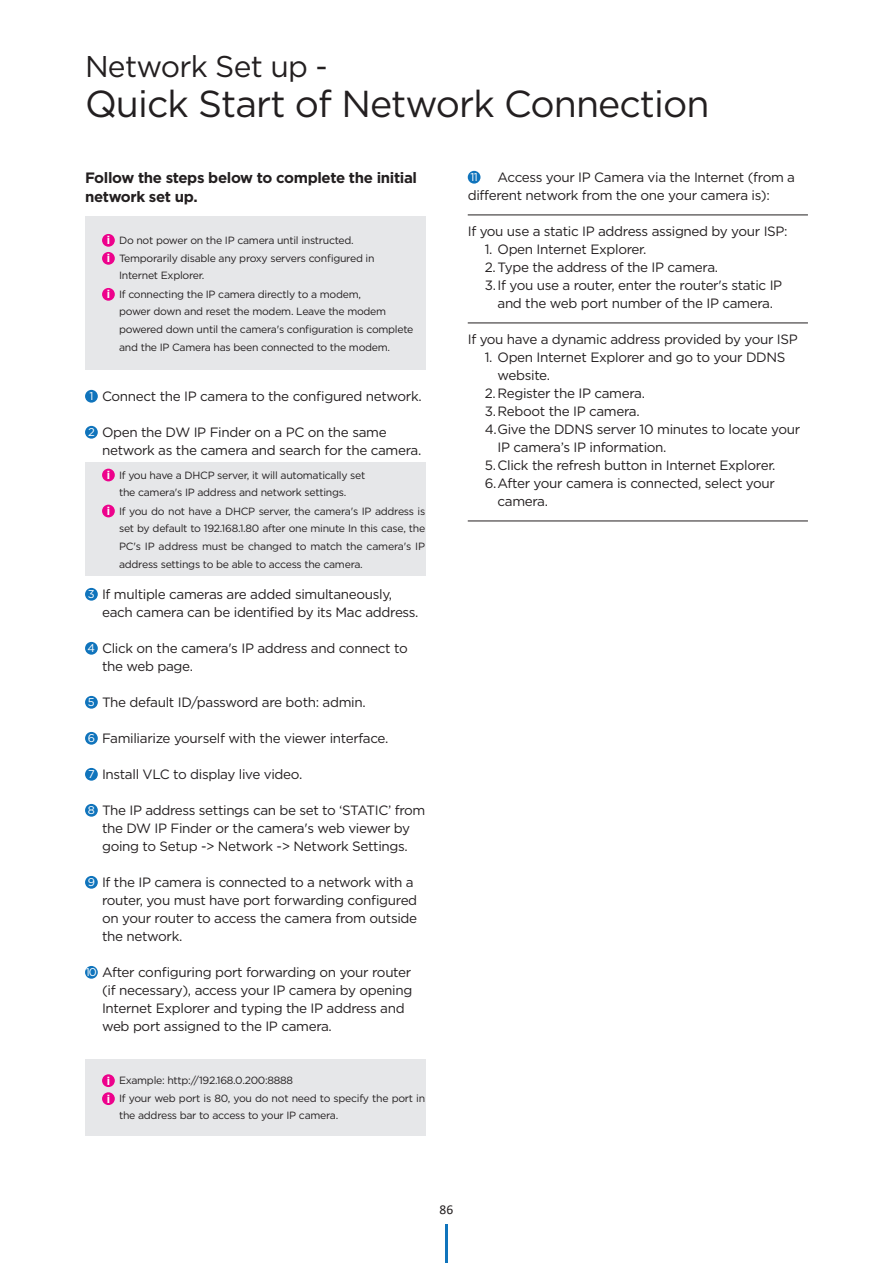
<style>
.page{position:relative;width:893px;height:1263px;background:#fff}
.page>*{position:absolute;margin:0;border:0;box-sizing:border-box;transform-origin:0 0}
.t1{font:37.5px "Gotham";letter-spacing:-.025em;color:#231f20}
.t2{font:30px "Gotham";letter-spacing:-.025em;color:#231f20}
.t3{font:700 15px/19.5px "Gotham";letter-spacing:-.025em;color:#231f20}
.t4{font:13.5px/18px "Gotham";letter-spacing:-.025em;color:#231f20}
.t5{font:13.5px "Calibri";color:#231f20}
.t6{font:11.25px "Gotham";color:#fff}
.t7{font:700 11.25px "Gotham";color:#fff}
.t8{font:10.5px/16.8px "Gotham";letter-spacing:-.025em;color:#231f20}
</style>
<div class="page">
<div style="left:468px;top:171px;width:12px;height:13px;background:#1074bc;border-radius:50%"></div>
<hr style="left:468px;top:215px;width:340px;height:1px;background:#231f20">
<hr style="left:468px;top:323px;width:340px;height:1px;background:#231f20">
<hr style="left:468px;top:521px;width:340px;height:1px;background:#231f20">
<div style="left:85px;top:390px;width:13px;height:13px;background:#1074bc;border-radius:50%"></div>
<div style="left:85px;top:426px;width:13px;height:13px;background:#1074bc;border-radius:50%"></div>
<div style="left:85px;top:588px;width:13px;height:13px;background:#1074bc;border-radius:50%"></div>
<div style="left:85px;top:642px;width:13px;height:13px;background:#1074bc;border-radius:50%"></div>
<div style="left:85px;top:696px;width:13px;height:13px;background:#1074bc;border-radius:50%"></div>
<div style="left:85px;top:732px;width:13px;height:13px;background:#1074bc;border-radius:50%"></div>
<div style="left:85px;top:768px;width:13px;height:13px;background:#1074bc;border-radius:50%"></div>
<div style="left:85px;top:804px;width:13px;height:13px;background:#1074bc;border-radius:50%"></div>
<div style="left:85px;top:876px;width:13px;height:13px;background:#1074bc;border-radius:50%"></div>
<div style="left:85px;top:966px;width:13px;height:13px;background:#1074bc;border-radius:50%"></div>
<div style="left:85px;top:217px;width:340px;height:153px;background:#e6e7e9"></div>
<div style="left:102px;top:234px;width:13px;height:13px;background:#ed028c;border-radius:50%"></div>
<div style="left:102px;top:252px;width:13px;height:13px;background:#ed028c;border-radius:50%"></div>
<div style="left:102px;top:288px;width:13px;height:13px;background:#ed028c;border-radius:50%"></div>
<div style="left:85px;top:462px;width:340px;height:114px;background:#e6e7e9"></div>
<div style="left:102px;top:469px;width:13px;height:12px;background:#ed028c;border-radius:50%"></div>
<div style="left:102px;top:505px;width:13px;height:12px;background:#ed028c;border-radius:50%"></div>
<div style="left:85px;top:1059px;width:340px;height:77px;background:#e6e7e9"></div>
<div style="left:102px;top:1074px;width:13px;height:13px;background:#ed028c;border-radius:50%"></div>
<div style="left:102px;top:1092px;width:13px;height:13px;background:#ed028c;border-radius:50%"></div>
<hr style="left:445px;top:1225px;width:3px;height:38px;background:#1074bc">
<p class="t2" style="left:85px;top:47px;width:244px">Network Set up -</p>
<p class="t1" style="left:85px;top:80px;width:626px">Quick Start of Network Connection</p>
<p class="t3" style="left:85px;top:168px;width:333px">Follow the steps below to complete the initial network set up.</p>
<p class="t7" style="left:107px;top:233px;width:5px">i</p>
<p class="t8" style="left:119px;top:232px;width:236px">Do not power on the IP camera until instructed.</p>
<p class="t7" style="left:107px;top:251px;width:5px">i</p>
<p class="t8" style="left:119px;top:250px;width:257px">Temporarily disable any proxy servers configured in</p>
<p class="t8" style="left:119px;top:267px;width:87px">Internet Explorer.</p>
<p class="t7" style="left:107px;top:287px;width:5px">i</p>
<p class="t8" style="left:119px;top:286px;width:243px">If connecting the IP camera directly to a modem,</p>
<p class="t8" style="left:119px;top:303px;width:269px">power down and reset the modem. Leave the modem</p>
<p class="t8" style="left:119px;top:321px;width:296px">powered down until the camera's configuration is complete</p>
<p class="t8" style="left:119px;top:339px;width:273px">and the IP Camera has been connected to the modem.</p>
<p class="t6" style="left:89px;top:389px;width:6px">1</p>
<p class="t4" style="left:102px;top:386px;width:321px">Connect the IP camera to the configured network.</p>
<p class="t6" style="left:88px;top:425px;width:8px">2</p>
<p class="t4" style="left:102px;top:422px;width:321px">Open the DW IP Finder on a PC on the same network as the camera and search for the camera.</p>
<p class="t7" style="left:107px;top:467px;width:5px">i</p>
<p class="t8" style="left:119px;top:466px;width:248px">If you have a DHCP server, it will automatically set</p>
<p class="t8" style="left:119px;top:483px;width:229px">the camera's IP address and network settings.</p>
<p class="t7" style="left:107px;top:503px;width:5px">i</p>
<p class="t8" style="left:119px;top:502px;width:308px">If you do not have a DHCP server, the camera's IP address is set by default to 192.168.1.80 after one minute In this case, the</p>
<p class="t8" style="left:119px;top:537px;width:308px;line-height:18px">PC's IP address must be changed to match the camera's IP address settings to be able to access the camera.</p>
<p class="t6" style="left:88px;top:587px;width:8px">3</p>
<p class="t4" style="left:102px;top:584px;width:318px">If multiple cameras are added simultaneously, each camera can be identified by its Mac address.</p>
<p class="t6" style="left:88px;top:641px;width:9px">4</p>
<p class="t4" style="left:102px;top:638px;width:307px">Click on the camera's IP address and connect to the web page.</p>
<p class="t6" style="left:88px;top:695px;width:8px">5</p>
<p class="t4" style="left:102px;top:692px;width:265px">The default ID/password are both: admin.</p>
<p class="t6" style="left:88px;top:731px;width:9px">6</p>
<p class="t4" style="left:102px;top:728px;width:288px">Familiarize yourself with the viewer interface.</p>
<p class="t6" style="left:88px;top:767px;width:8px">7</p>
<p class="t4" style="left:102px;top:764px;width:202px">Install VLC to display live video.</p>
<p class="t6" style="left:88px;top:803px;width:9px">8</p>
<p class="t4" style="left:102px;top:800px;width:325px">The IP address settings can be set to ‘STATIC’ from the DW IP Finder or the camera's web viewer by going to Setup -&gt; Network -&gt; Network Settings.</p>
<p class="t6" style="left:88px;top:875px;width:9px">9</p>
<p class="t4" style="left:102px;top:872px;width:317px">If the IP camera is connected to a network with a router, you must have port forwarding configured on your router to access the camera from outside the network.</p>
<p class="t6" style="left:86px;top:965px;width:13px">10</p>
<p class="t4" style="left:102px;top:962px;width:311px">After configuring port forwarding on your router</p>
<p class="t4" style="left:102px;top:980px;width:312px">(if necessary), access your IP camera by opening<br>Internet Explorer and typing the IP address and web port assigned to the IP camera.</p>
<p class="t7" style="left:107px;top:1073px;width:5px">i</p>
<p class="t8" style="left:119px;top:1072px;width:176px">Example: http://192.168.0.200:8888</p>
<p class="t7" style="left:107px;top:1091px;width:5px">i</p>
<p class="t8" style="left:119px;top:1090px;width:308px">If your web port is 80, you do not need to specify the port in the address bar to access to your IP camera.</p>
<p class="t4" style="left:468px;top:167px;width:329px;text-indent:30px">Access your IP Camera via the Internet (from a different network from the one your camera is):</p>
<p class="t4" style="left:468px;top:221px;width:321px">If you use a static IP address assigned by your ISP:</p>
<p class="t4" style="left:485px;top:239px;width:163px">1. Open Internet Explorer.</p>
<p class="t4" style="left:485px;top:257px;width:235px">2.Type the address of the IP camera.</p>
<p class="t4" style="left:485px;top:275px;width:299px;text-align:center">3.If you use a router, enter the router's static IP and the web port number of the IP camera.</p>
<p class="t4" style="left:468px;top:329px;width:332px">If you have a dynamic address provided by your ISP</p>
<p class="t4" style="left:497px;top:347px;width:289px;text-indent:-13px">1. Open Internet Explorer and go to your DDNS website.</p>
<p class="t4" style="left:485px;top:383px;width:162px">2.Register the IP camera.</p>
<p class="t4" style="left:485px;top:401px;width:156px">3.Reboot the IP camera.</p>
<p class="t4" style="left:497px;top:419px;width:304px;text-indent:-13px">4.Give the DDNS server 10 minutes to locate your<br>IP camera’s IP information.</p>
<p class="t4" style="left:485px;top:455px;width:292px">5.Click the refresh button in Internet Explorer.</p>
<p class="t4" style="left:497px;top:473px;width:279px;text-indent:-13px">6.After your camera is connected, select your camera.</p>
<p class="t6" style="left:470px;top:170px;width:9px">11</p>
<p class="t5" style="left:440px;top:1200px;width:15px">86</p>
</div>
